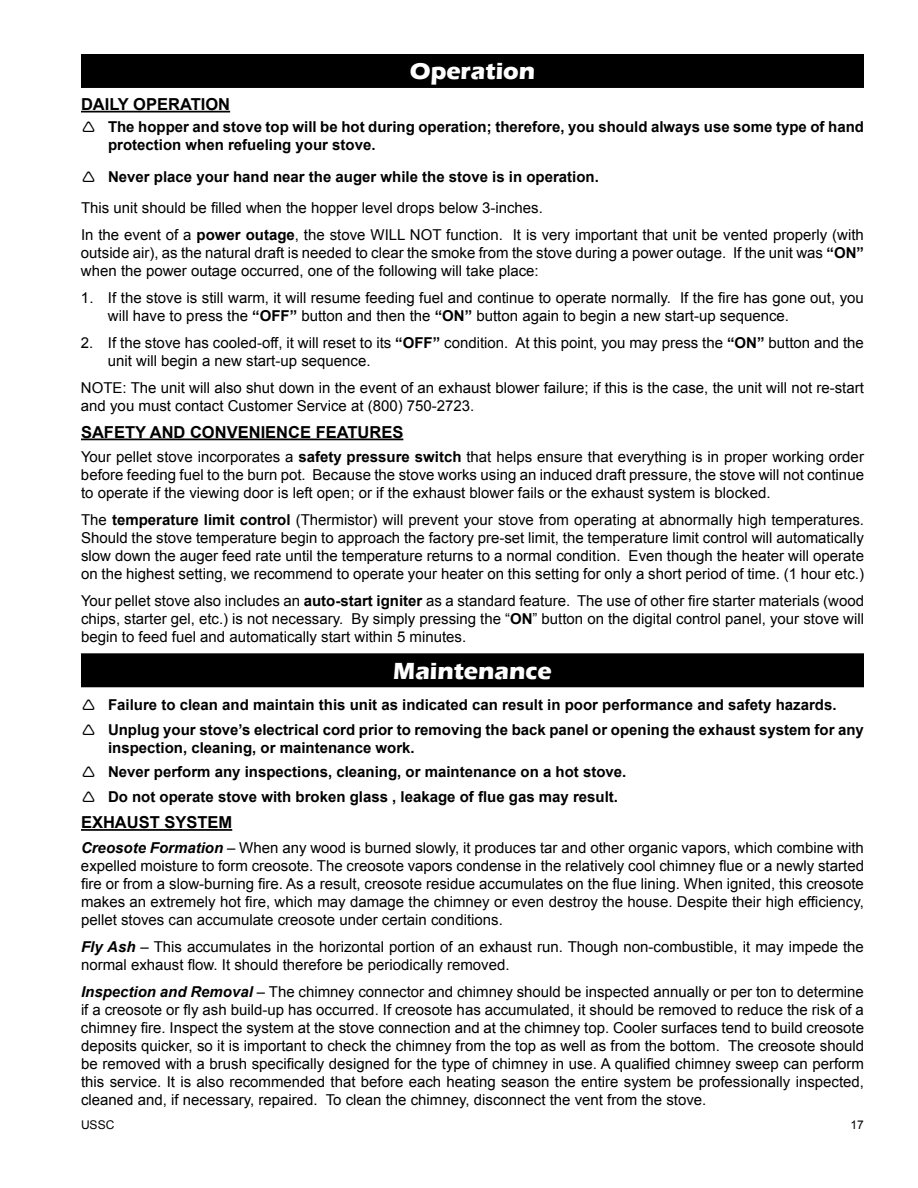
<style>
.page{position:relative;width:918px;height:1188px;background:#fff}
.page>*{position:absolute;margin:0;border:0;box-sizing:border-box;transform-origin:0 0}
.t1{font:700 24px "Eras ITC";color:#fff}
.t2{font:700 16.5px "Arial";color:#000}
.t3{font:15px/18px "Arial";color:#000;text-align:justify}
.t4{font:700 15px/24.5px "Arial";color:#000}
.t5{font:12px "Arial";color:#000}
.s1{font-weight:700}
.s2{font-weight:700;font-style:italic}
</style>
<div class="page">
<hr style="left:81px;top:111px;width:149px;height:2px;background:#000">
<hr style="left:81px;top:439px;width:322px;height:1px;background:#000">
<hr style="left:81px;top:829px;width:151px;height:2px;background:#000">
<div style="left:82px;top:55px;width:781px;height:32px;background:#000"></div>
<div style="left:81px;top:54px;width:783px;height:34px;border:2px solid #000"></div>
<div style="left:82px;top:654px;width:781px;height:33px;background:#000"></div>
<div style="left:81px;top:653px;width:783px;height:34px;border:2px solid #000"></div>
<h1 class="t1" style="left:410px;top:58px;width:127px">Operation</h1>
<p class="t2" style="left:81px;top:93px;width:151px">DAILY OPERATION</p>
<p class="t4" style="left:108px;top:119px;width:758px;line-height:18px">The hopper and stove top will be hot during operation; therefore, you should always use some type of hand protection when refueling your stove.</p>
<p class="t4" style="left:108px;top:165px;width:492px">Never place your hand near the auger while the stove is in operation.</p>
<p class="t3" style="left:81px;top:195px;width:463px;line-height:27px">This unit should be filled when the hopper level drops below 3-inches.<br>In the event of a <span class="s1">power outage</span>, the stove willnot</p>
<p class="t3" style="left:81px;top:226px;width:785px;text-indent:365px">function. It is very important that unit be vented properly (with outside air), as the natural draft is needed to clear the smoke from the stove during a power outage. If the unit was <span class="s1">“ON” </span>when the power outage occurred, one of the following will take place:</p>
<p class="t3" style="left:108px;top:289px;width:757px;text-indent:-27px">1. If the stove is still warm, it will resume feeding fuel and continue to operate normally. If the fire has gone out, you will have to press the <span class="s1">“OFF”</span> button and then the <span class="s1">“ON”</span> button again to begin a new start-up sequence.</p>
<p class="t3" style="left:108px;top:334px;width:757px;text-indent:-27px">2. If the stove has cooled-off, it will reset to its <span class="s1">“OFF”</span> condition. At this point, you may press the <span class="s1">“ON”</span> button and the unit will begin a new start-up sequence.</p>
<p class="t3" style="left:81px;top:379px;width:785px">NOTE: The unit will also shut down in the event of an exhaust blower failure; if this is the case, the unit will not re-start and you must contact Customer Service at (800) 750-2723.</p>
<p class="t2" style="left:81px;top:421px;width:12px">safet</p>
<p class="t2" style="left:135px;top:421px;width:143px">y an d Conven ience</p>
<p class="t2" style="left:316px;top:421px;width:12px">feat</p>
<p class="t2" style="left:358px;top:421px;width:35px">ures</p>
<p class="t3" style="left:81px;top:448px;width:785px">Your pellet stove incorporates a <span class="s1">safety pressure switch</span> that helps ensure that everything is in proper working order before feeding fuel to the burn pot. Because the stove works using an induced draft pressure, the stove will not continue to operate if the viewing door is left open; or if the exhaust blower fails or the exhaust system is blocked.</p>
<p class="t3" style="left:81px;top:511px;width:784px">The <span class="s1">temperature limit control</span> (Thermistor) will prevent your stove from operating at abnormally high temperatures.<br>Should the stove temperature begin to approach the factory pre-set limit, the temperature limit control will automatically slow down the auger feed rate until the temperature returns to a normal condition. Even though the heater will operate on the highest setting, we recommend to operate your heater on this setting for only a short period of time. (1 hour etc.)</p>
<p class="t3" style="left:81px;top:592px;width:785px">Your pellet stove also includes an <span class="s1">auto-start igniter</span> as a standard feature. The use of other fire starter materials (wood chips, starter gel, etc.) is not necessary. By simply pressing the “<span class="s1">ON</span>” button on the digital control panel, your stove will begin to feed fuel and automatically start within 5 minutes.</p>
<h1 class="t1" style="left:393px;top:657px;width:160px">Maintenance</h1>
<p class="t4" style="left:108px;top:693px;width:757px">Failure to clean and maintain this unit as indicated can result in poor performance and safety hazards.<br>Unplug your stove’s electrical cord prior to removing the back panel or opening the exhaust system for any</p>
<p class="t4" style="left:108px;top:736px;width:520px">inspection, cleaning, or maintenance work.<br>Never perform any inspections, cleaning, or maintenance on a hot stove.<br>Do not operate stove with broken glass , leakage of flue gas may result.</p>
<p class="t2" style="left:81px;top:811px;width:118px">Exhaust System</p>
<p class="t3" style="left:81px;top:839px;width:785px"><span class="s2">Creosote Formation</span> – When any wood is burned slowly, it produces tar and other organic vapors, which combine with expelled moisture to form creosote. The creosote vapors condense in the relatively cool chimney flue or a newly started fire or from a slow-burning fire. As a result, creosote residue accumulates on the flue lining. When ignited, this creosote makes an extremely hot fire, which may damage the chimney or even destroy the house. Despite their high efficiency, pellet stoves can accumulate creosote under certain conditions.</p>
<p class="t3" style="left:81px;top:938px;width:785px"><span class="s2">Fly Ash</span> – This accumulates in the horizontal portion of an exhaust run. Though non-combustible, it may impede the normal exhaust flow. It should therefore be periodically removed.</p>
<p class="t3" style="left:81px;top:983px;width:785px"><span class="s2">Inspection and Removal</span> – The chimney connector and chimney should be inspected annually or per ton to determine if a creosote or fly ash build-up has occurred. If creosote has accumulated, it should be removed to reduce the risk of a chimney fire. Inspect the system at the stove connection and at the chimney top. Cooler surfaces tend to build creosote deposits quicker, so it is important to check the chimney from the top as well as from the bottom. The creosote should be removed with a brush specifically designed for the type of chimney in use. A qualified chimney sweep can perform this service. It is also recommended that before each heating season the entire system be professionally inspected, cleaned and, if necessary, repaired. To clean the chimney, disconnect the vent from the stove.</p>
<p class="t5" style="left:81px;top:1117px;width:35px">USSC</p>
<p class="t5" style="left:851px;top:1117px;width:15px">17</p>
</div>
